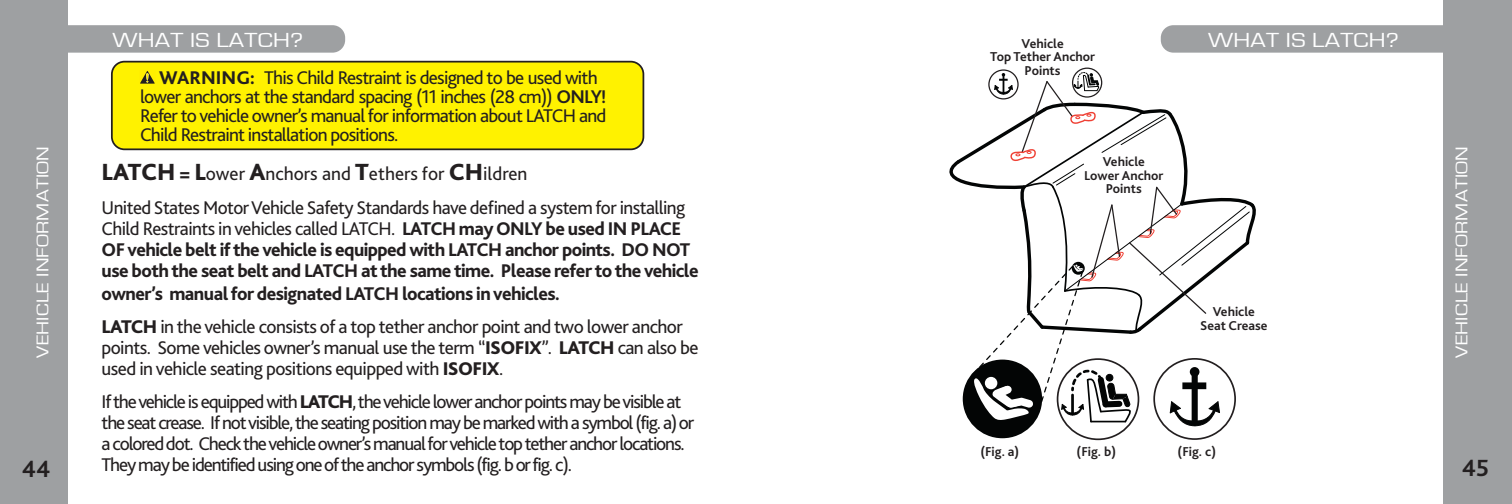
<style>
.page{position:relative;width:1512px;height:504px;background:#fff}
.page>*{position:absolute;margin:0;border:0;box-sizing:border-box;transform-origin:0 0}
.t1{font:700 24.5px "Bliss 2";color:#231f20}
.t2{font:21px "Eurostile";letter-spacing:.01em;color:#fff;scale:1.2 1}
.t3{font:19.25px/19.2px "Bliss 2";letter-spacing:-.04em;color:#231f20}
.t4{font:800 19.25px/21px "Bliss 2";letter-spacing:-.03em;color:#231f20}
.t5{font:19.25px/21px "Bliss 2";letter-spacing:-.06em;color:#231f20}
.t6{font:19.25px "Bliss 2";color:#231f20}
.t7{font:17.5px "Eurostile";letter-spacing:.01em;color:#fff;scale:1.2 1}
.t8{font:700 13.47px/13.5px "Bliss 2";color:#231f20;text-align:center}
.s1{font-weight:800}
.s2{font-weight:700}
.s3{font-weight:800;font-size:24.5px}
.s4{font-weight:400}
</style>
<div class="page">
<div style="left:1443px;top:0;width:69px;height:504px;background:#9ea0a2"></div>
<div style="left:0;top:0;width:68px;height:504px;background:#9ea0a2"></div>
<div style="left:50px;top:25px;width:295px;height:28px;background:#9ea0a2;border-radius:13px"></div>
<div style="left:1161px;top:25px;width:294px;height:28px;background:#9ea0a2;border-radius:13px"></div>
<div style="left:112px;top:62px;width:531px;height:87px;background:#fff200;border-radius:13px"></div>
<svg style="left:140px;top:71px;width:15px;height:13px"></svg>
<div style="left:111px;top:61px;width:533px;height:89px;border:2px solid #231f20;border-radius:13px"></div>
<div style="left:963px;top:360px;width:79px;height:78px;background:#030505;border-radius:50%"></div>
<div style="left:1072px;top:68px;width:30px;height:30px;border:1px solid #231f20;border-radius:50%"></div>
<div style="left:988px;top:69px;width:31px;height:31px;border:1px solid #231f20;border-radius:50%"></div>
<svg style="left:949px;top:71px;width:307px;height:356px"></svg>
<p class="t7" style="left:33px;top:358px;width:178px;rotate:-90deg">VEHICLE INFORMATION</p>
<p class="t1" style="left:22px;top:454px;width:30px">44</p>
<p class="t2" style="left:112px;top:29px;width:161px">WHAT IS LATCH?</p>
<p class="t2" style="left:1208px;top:29px;width:161px">WHAT IS LATCH?</p>
<p class="t8" style="left:990px;top:36px;width:106px">Vehicle<br>Top Tether Anchor<br>Points</p>
<p class="t3" style="left:140px;top:67px;width:468px;text-indent:19px"><span class="s1">WARNING:</span> This Child Restraint is designed to be used with lower anchors at the standard spacing (11 inches (28 cm)) <span class="s2">ONLY!<br></span>Refer to vehicle owner’s manual for information about LATCH and Child Restraint installation positions.</p>
<p class="t6" style="left:102px;top:162px;width:428px"><span class="s3">LATCH</span> <span class="s1">=</span> <span class="s3">L</span>ower <span class="s3">A</span>nchors and <span class="s3">T</span>ethers for <span class="s3">CH</span>ildren</p>
<p class="t4" style="left:102px;top:196px;width:599px"><span class="s4">United States Motor Vehicle Safety Standards have defined a system for installing Child Restraints in vehicles called LATCH.</span> LATCH may ONLY be used IN PLACE OF vehicle belt if the vehicle is equipped with LATCH anchor points. DO NOT use both the seat belt and LATCH at the same time. Please refer to the vehicle</p>
<p class="t4" style="left:102px;top:282px;width:460px">owner’s manual for designated LATCH locations in vehicles.</p>
<p class="t3" style="left:102px;top:316px;width:598px;line-height:21px"><span class="s1">LATCH</span> in the vehicle consists of a top tether anchor point and two lower anchor points. Some vehicles owner’s manual use the term “<span class="s1">ISOFIX</span>”. <span class="s1">LATCH</span> can also be used in vehicle seating positions equipped with <span class="s1">ISOFIX</span>.</p>
<p class="t5" style="left:102px;top:391px;width:594px">If the vehicle is equipped with <span class="s1">LATCH</span>, the vehicle lower anchor points may be visible at the seat crease. If not visible, the seating position may be marked with a symbol (fig. a) or a colored dot. Check the vehicle owner’s manual for vehicle top tether anchor locations.<br>They may be identified using one of the anchor symbols (fig. b or fig. c).</p>
<p class="t8" style="left:1084px;top:155px;width:81px">Vehicle<br>Lower Anchor<br>Points</p>
<p class="t8" style="left:1200px;top:305px;width:69px">Vehicle<br>Seat Crease</p>
<p class="t8" style="left:980px;top:444px;width:40px">(Fig. a)</p>
<p class="t8" style="left:1077px;top:444px;width:41px">(Fig. b)</p>
<p class="t8" style="left:1178px;top:444px;width:40px">(Fig. c)</p>
<p class="t7" style="left:1452px;top:358px;width:178px;rotate:-90deg">VEHICLE INFORMATION</p>
<p class="t1" style="left:1462px;top:453px;width:29px">45</p>
</div>
